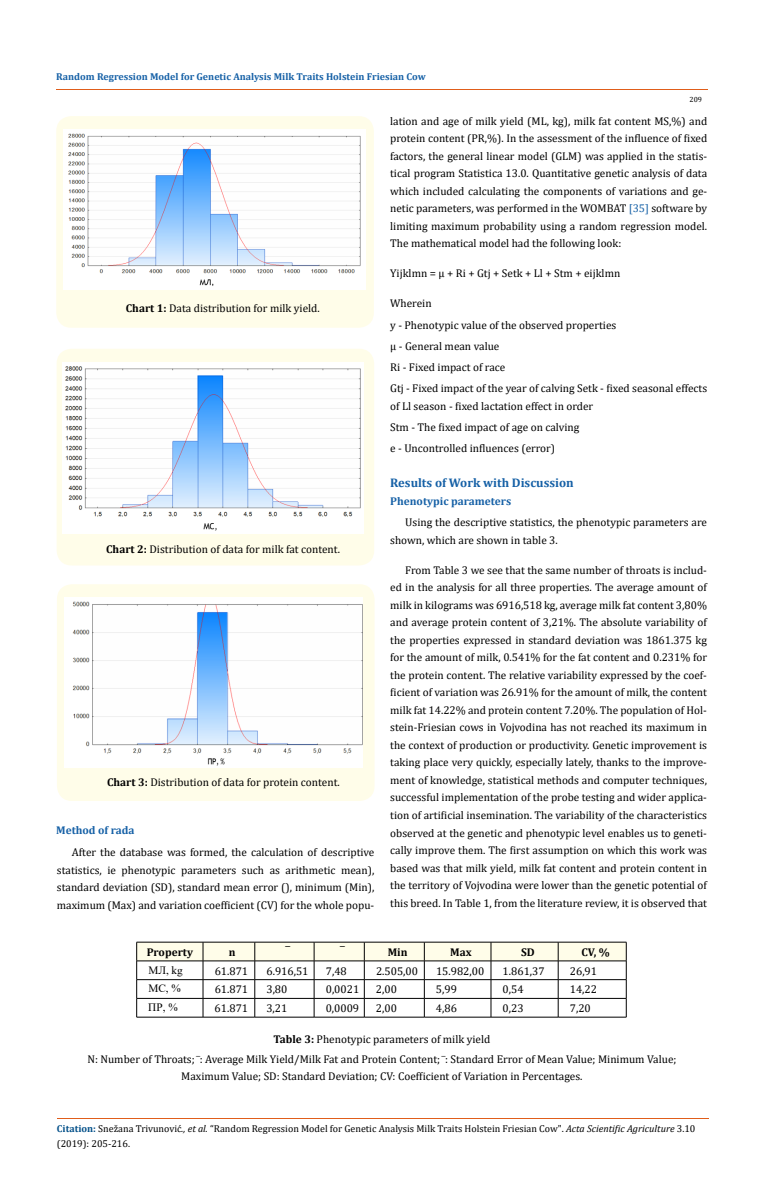
<style>
.page{position:relative;width:764px;height:1200px;background:#fff}
.page>*{position:absolute;margin:0;border:0;box-sizing:border-box;transform-origin:0 0}
.t1{font:700 12.5px "Cambria";color:#1560a6}
.t2{font:11.25px/17.5px "Cambria";color:#000;text-align:justify}
.t3{font:700 11.25px "Cambria";color:#1560a6}
.t4{font:700 11.25px "Cambria";color:#000}
.t5{font:11.25px "Times New Roman";color:#000}
.t6{font:700 11.25px "Times New Roman";color:#000;scale:.85 1}
.t7{font:10px/15px "Cambria";color:#000}
.t8{font:700 10px "Cambria";color:#1560a6}
.t9{font:7.5px "Cambria";color:#000}
.s1{font-weight:700}
.s2{color:#1560a6}
.s3{font-weight:700;color:#035089}
.s4{font-style:italic}
</style>
<div class="page">
<div style="left:56px;top:116px;width:318px;height:212px;background:#fffde9;border-radius:15px"></div>
<img style="left:63px;top:130px;width:302px;height:159px">
<div style="left:57px;top:349px;width:317px;height:216px;background:#fffde9;border-radius:15px"></div>
<img style="left:63px;top:362px;width:300px;height:171px">
<div style="left:57px;top:584px;width:317px;height:217px;background:#fffde9;border-radius:15px"></div>
<img style="left:65px;top:598px;width:298px;height:170px">
<svg style="left:136px;top:942px;width:491px;height:75px"></svg>
<hr style="left:136px;top:1017px;width:67px;height:1px;background:#000">
<hr style="left:203px;top:1017px;width:52px;height:1px;background:#000">
<hr style="left:255px;top:1017px;width:59px;height:1px;background:#000">
<hr style="left:314px;top:1017px;width:50px;height:1px;background:#000">
<hr style="left:364px;top:1017px;width:60px;height:1px;background:#000">
<hr style="left:424px;top:1017px;width:67px;height:1px;background:#000">
<hr style="left:491px;top:1017px;width:67px;height:1px;background:#000">
<hr style="left:558px;top:1017px;width:68px;height:1px;background:#000">
<hr style="left:56px;top:90px;width:652px;height:1px;background:#e05d1a">
<hr style="left:57px;top:1119px;width:651px;height:1px;background:#e05d1a">
<p class="t8" style="left:56px;top:69px;width:371px">Random Regression Model for Genetic Analysis Milk Traits Holstein Friesian Cow</p>
<p class="t9" style="left:689px;top:95px;width:14px">209</p>
<p class="t2" style="left:126px;top:299px;width:195px"><span class="s1">Chart 1:</span> Data distribution for milk yield.</p>
<p class="t2" style="left:106px;top:540px;width:235px"><span class="s1">Chart 2:</span> Distribution of data for milk fat content.</p>
<p class="t2" style="left:107px;top:773px;width:234px"><span class="s1">Chart 3:</span> Distribution of data for protein content.</p>
<p class="t3" style="left:56px;top:823px;width:80px">Method of rada</p>
<p class="t2" style="left:57px;top:844px;width:319px;text-indent:15px">After the database was formed, the calculation of descriptive statistics, ie phenotypic parameters such as arithmetic mean), standard deviation (SD), standard mean error (), minimum (Min), maximum (Max) and variation coefficient (CV) for the whole popu-</p>
<p class="t4" style="left:147px;top:944px;width:48px">Property</p>
<p class="t4" style="left:229px;top:944px;width:8px">n</p>
<p class="t6" style="left:288px;top:943px;width:7px">̅</p>
<p class="t6" style="left:342px;top:943px;width:7px">̅</p>
<p class="t2" style="left:390px;top:112px;width:318px">lation and age of milk yield (ML, kg), milk fat content MS,%) and protein content (PR,%). In the assessment of the influence of fixed factors, the general linear model (GLM) was applied in the statis&shy;tical program Statistica 13.0. Quantitative genetic analysis of data which included calculating the components of variations and ge&shy;netic parameters, was performed in the WOMBAT <span class="s2">[35]</span> software by limiting maximum probability using a random regression model.<br>The mathematical model had the following look:</p>
<p class="t2" style="left:390px;top:265px;width:232px">Yijklmn = µ + Ri + Gtj + Setk + Ll + Stm + eijklmn</p>
<p class="t2" style="left:390px;top:293px;width:318px;line-height:21.2px;text-align:left">Wherein<br>y - Phenotypic value of the observed properties<br>μ - General mean value<br>Ri - Fixed impact of race<br>Gtj - Fixed impact of the year of calving Setk - fixed seasonal effects</p>
<p class="t2" style="left:390px;top:395px;width:205px;line-height:21.2px;text-align:left">of Ll season - fixed lactation effect in order<br>Stm - The fixed impact of age on calving<br>e - Uncontrolled influences (error)</p>
<p class="t1" style="left:390px;top:474px;width:185px">Results of Work with Discussion</p>
<p class="t3" style="left:390px;top:493px;width:122px">Phenotypic parameters</p>
<p class="t2" style="left:390px;top:514px;width:318px;text-indent:15px">Using the descriptive statistics, the phenotypic parameters are shown, which are shown in table 3.</p>
<p class="t2" style="left:390px;top:561px;width:318px;text-indent:15px">From Table 3 we see that the same number of throats is includ&shy;ed in the analysis for all three properties. The average amount of milk in kilograms was 6916,518 kg, average milk fat content 3,80% and average protein content of 3,21%. The absolute variability of the properties expressed in standard deviation was 1861.375 kg for the amount of milk, 0.541% for the fat content and 0.231% for the protein content. The relative variability expressed by the coef&shy;ficient of variation was 26.91% for the amount of milk, the content milk fat 14.22% and protein content 7.20%. The population of Hol&shy;stein-Friesian cows in Vojvodina has not reached its maximum in the context of production or productivity. Genetic improvement is taking place very quickly, especially lately, thanks to the improve&shy;ment of knowledge, statistical methods and computer techniques, successful implementation of the probe testing and wider applica&shy;tion of artificial insemination. The variability of the characteristics observed at the genetic and phenotypic level enables us to geneti&shy;cally improve them. The first assumption on which this work was based was that milk yield, milk fat content and protein content in the territory of Vojvodina were lower than the genetic potential of this breed. In Table 1, from the literature review, it is observed that</p>
<p class="t4" style="left:388px;top:944px;width:21px">Min</p>
<p class="t4" style="left:450px;top:944px;width:23px">Max</p>
<p class="t4" style="left:521px;top:944px;width:15px">SD</p>
<p class="t4" style="left:581px;top:944px;width:30px">CV, %</p>
<p class="t5" style="left:148px;top:962px;width:36px">МЛ, kg</p>
<p class="t2" style="left:215px;top:962px;width:35px">61.871</p>
<p class="t2" style="left:266px;top:962px;width:44px">6.916,51</p>
<p class="t2" style="left:326px;top:962px;width:23px">7,48</p>
<p class="t2" style="left:376px;top:962px;width:44px">2.505,00</p>
<p class="t2" style="left:436px;top:962px;width:50px">15.982,00</p>
<p class="t2" style="left:502px;top:962px;width:44px">1.861,37</p>
<p class="t2" style="left:570px;top:962px;width:29px">26,91</p>
<p class="t5" style="left:148px;top:981px;width:34px">МС, %</p>
<p class="t2" style="left:215px;top:981px;width:35px">61.871</p>
<p class="t2" style="left:266px;top:981px;width:23px">3,80</p>
<p class="t2" style="left:326px;top:981px;width:35px">0,0021</p>
<p class="t2" style="left:376px;top:981px;width:23px">2,00</p>
<p class="t2" style="left:436px;top:981px;width:23px">5,99</p>
<p class="t2" style="left:502px;top:981px;width:23px">0,54</p>
<p class="t2" style="left:570px;top:981px;width:29px">14,22</p>
<p class="t5" style="left:148px;top:999px;width:31px">ПР, %</p>
<p class="t2" style="left:215px;top:1000px;width:35px">61.871</p>
<p class="t2" style="left:266px;top:1000px;width:23px">3,21</p>
<p class="t2" style="left:326px;top:1000px;width:35px">0,0009</p>
<p class="t2" style="left:376px;top:1000px;width:23px">2,00</p>
<p class="t2" style="left:436px;top:1000px;width:23px">4,86</p>
<p class="t2" style="left:502px;top:1000px;width:23px">0,23</p>
<p class="t2" style="left:570px;top:1000px;width:23px">7,20</p>
<p class="t2" style="left:87px;top:1029px;width:590px;line-height:20px;text-align:center"><span class="s1">Table 3:</span> Phenotypic parameters of milk yield<br>N: Number of Throats; ̅: Average Milk Yield/Milk Fat and Protein Content; ̅: Standard Error of Mean Value; Minimum Value;</p>
<p class="t2" style="left:181px;top:1067px;width:403px">Maximum Value; SD: Standard Deviation; CV: Coefficient of Variation in Percentages.</p>
<p class="t7" style="left:57px;top:1121px;width:640px"><span class="s3">Citation:</span> Snežana Trivunović<span class="s4">., et al.</span> “Random Regression Model for Genetic Analysis Milk Traits Holstein Friesian Cow". <span class="s4">Acta Scientific Agriculture</span> 3.10 (2019): 205-216.</p>
</div>
